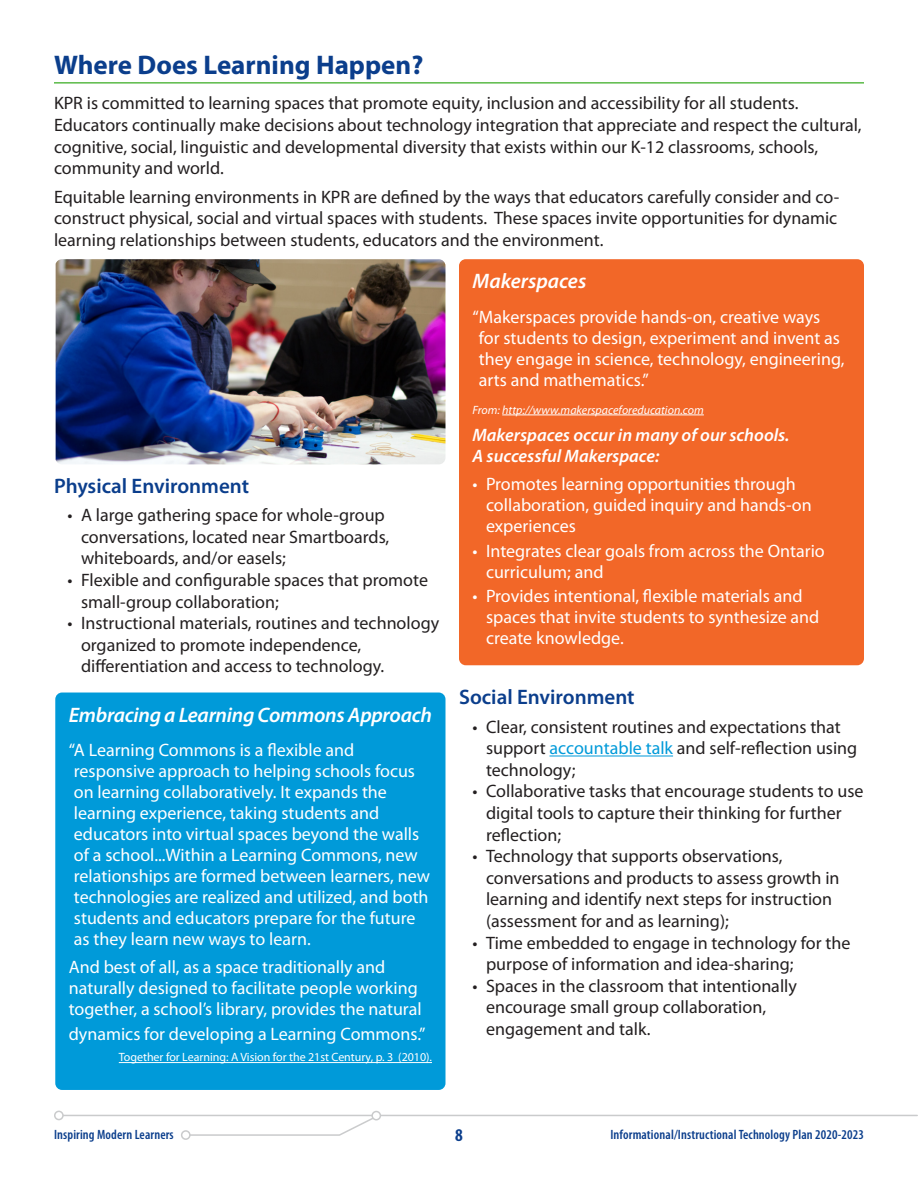
<style>
.page{position:relative;width:918px;height:1188px;background:#fff}
.page>*{position:absolute;margin:0;border:0;box-sizing:border-box;transform-origin:0 0}
.Heading{font:700 27px "Myriad Pro";color:#0b3e8c}
.Body_Copy{font:italic 600 21px "Myriad Pro";letter-spacing:-.015em;color:#fff}
.Subheading{font:600 21px "Myriad Pro";color:#0b3e8c}
.Body_Copy-2{font:18px/21.6px "Myriad Pro";color:#231f20}
.Body_Copy-3{font:18px/21px "Myriad Pro";color:#fff}
.Body_Copy-4{font:italic 600 18px/21px "Myriad Pro";color:#fff}
.t1{font:700 condensed 18px "Myriad Pro";color:#0b3e8c}
.t2{font:600 condensed 13.5px "Myriad Pro";letter-spacing:.01em;color:#0b3e8c}
.Body_Copy-5{font:12px "Myriad Pro";letter-spacing:-.005em;color:#fff}
.Body_Copy-6{font:italic 12px "Myriad Pro";color:#fff}
.s1{color:#009ad9}
</style>
<div class="page">
<hr style="left:61px;top:1115px;width:856px;height:1px;background:#cacbcc">
<div style="left:54px;top:1111px;width:10px;height:9px;border:2px solid #cacbcc;border-radius:50%"></div>
<svg style="left:185px;top:1113px;width:196px;height:23px"></svg>
<div style="left:182px;top:1131px;width:8px;height:8px;background:#fff;border-radius:50%"></div>
<div style="left:181px;top:1130px;width:10px;height:10px;border:2px solid #cacbcc;border-radius:50%"></div>
<div style="left:372px;top:1112px;width:8px;height:8px;background:#fff;border-radius:50%"></div>
<div style="left:371px;top:1111px;width:10px;height:9px;border:2px solid #cacbcc;border-radius:50%"></div>
<hr style="left:54px;top:82px;width:810px;height:2px;background:#5aba48">
<hr style="left:550px;top:756px;width:123px;height:1px;background:#009ad9">
<div style="left:459px;top:259px;width:405px;height:406px;background:#f26728;border-radius:7px"></div>
<hr style="left:502px;top:415px;width:202px;height:1px;background:#fff">
<div style="left:55px;top:693px;width:391px;height:397px;background:#009ad9;border-radius:7px"></div>
<hr style="left:119px;top:1062px;width:313px;height:1px;background:#fff">
<img style="left:56px;top:259px;width:390px;height:205px">
<p class="Heading" style="left:54px;top:48px;width:371px">Where Does Learning Happen?</p>
<p class="Body_Copy-2" style="left:54px;top:92px;width:809px">KPR is committed to learning spaces that promote equity, inclusion and accessibility for all students.<br>Educators continually make decisions about technology integration that appreciate and respect the cultural, cognitive, social, linguistic and developmental diversity that exists within our K-12 classrooms, schools, community and world.</p>
<p class="Body_Copy-2" style="left:54px;top:185px;width:787px;text-align:justify">Equitable learning environments in KPR are defined by the ways that educators carefully consider and co&shy;construct physical, social and virtual spaces with students. These spaces invite opportunities for dynamic learning relationships between students, educators and the environment.</p>
<p class="Subheading" style="left:54px;top:472px;width:197px">Physical Environment</p>
<p class="Body_Copy-2" style="left:81px;top:504px;width:310px;text-indent:-14px">• A large gathering space for whole-group conversations, located near Smartboards, whiteboards, and/or easels;</p>
<p class="Body_Copy-2" style="left:81px;top:569px;width:349px;text-indent:-14px">• Flexible and configurable spaces that promote small-group collaboration;</p>
<p class="Body_Copy-2" style="left:81px;top:612px;width:360px;text-indent:-14px">• Instructional materials, routines and technology organized to promote independence, differentiation and access to technology.</p>
<p class="Body_Copy" style="left:69px;top:701px;width:365px">Embracing a Learning Commons Approach</p>
<p class="Body_Copy-3" style="left:69px;top:739px;width:363px">“A Learning Commons is a flexible and responsive approach to helping schools focus on learning collaboratively. It expands the learning experience, taking students and educators into virtual spaces beyond the walls of a school...Within a Learning Commons, new relationships are formed between learners, new technologies are realized and utilized, and both students and educators prepare for the future as they learn new ways to learn.</p>
<p class="Body_Copy-3" style="left:69px;top:956px;width:354px">And best of all, as a space traditionally and naturally designed to facilitate people working together, a school’s library, provides the natural</p>
<p class="Body_Copy-3" style="left:69px;top:1023px;width:358px">dynamics for developing a Learning Commons.”</p>
<p class="Body_Copy-5" style="left:119px;top:1050px;width:315px">Together for Learning: A Vision for the 21st Century, p. 3 (2010).</p>
<p class="Body_Copy" style="left:472px;top:268px;width:115px">Makerspaces</p>
<p class="Body_Copy-3" style="left:479px;top:306px;width:367px;text-indent:-6px">“Makerspaces provide hands-on, creative ways for students to design, experiment and invent as they engage in science, technology, engineering, arts and mathematics.”</p>
<p class="Body_Copy-6" style="left:472px;top:402px;width:233px">From: http://www.makerspaceforeducation.com</p>
<p class="Body_Copy-4" style="left:472px;top:424px;width:319px">Makerspaces occur in many of our schools.<br>A successful Makerspace:</p>
<p class="Body_Copy-3" style="left:486px;top:473px;width:327px;text-indent:-14px">• Promotes learning opportunities through collaboration, guided inquiry and hands-on experiences</p>
<p class="Body_Copy-3" style="left:486px;top:540px;width:340px;text-indent:-14px">• Integrates clear goals from across the Ontario curriculum; and</p>
<p class="Body_Copy-3" style="left:486px;top:585px;width:335px;text-indent:-14px">• Provides intentional, flexible materials and spaces that invite students to synthesize and create knowledge.</p>
<p class="Subheading" style="left:459px;top:684px;width:177px">Social Environment</p>
<p class="Body_Copy-2" style="left:486px;top:715px;width:373px;text-indent:-14px">• Clear, consistent routines and expectations that support <span class="s1">accountable talk</span> and self-reflection using technology;</p>
<p class="Body_Copy-2" style="left:486px;top:780px;width:379px;text-indent:-14px">• Collaborative tasks that encourage students to use digital tools to capture their thinking for further reflection;</p>
<p class="Body_Copy-2" style="left:486px;top:845px;width:355px;text-indent:-14px">• Technology that supports observations, conversations and products to assess growth in learning and identify next steps for instruction (assessment for and as learning);</p>
<p class="Body_Copy-2" style="left:486px;top:931px;width:366px;text-indent:-14px">• Time embedded to engage in technology for the purpose of information and idea-sharing;</p>
<p class="Body_Copy-2" style="left:486px;top:975px;width:312px;text-indent:-14px">• Spaces in the classroom that intentionally encourage small group collaboration, engagement and talk.</p>
<p class="t2" style="left:54px;top:1126px;width:121px">Inspiring Modern Learners</p>
<p class="t1" style="left:455px;top:1124px;width:9px">8</p>
<p class="t2" style="left:610px;top:1126px;width:255px">Informational/Instructional Technology Plan 2020-2023</p>
</div>
